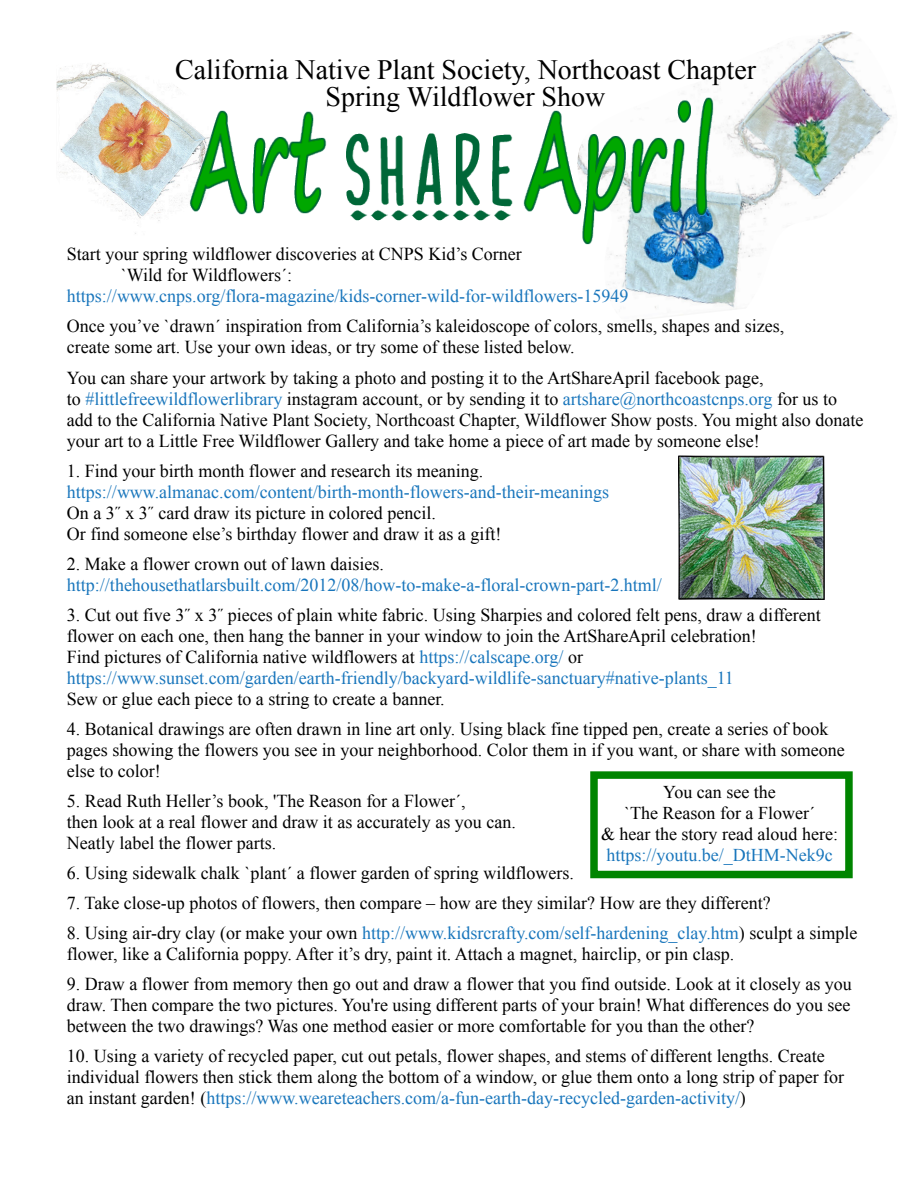
<style>
.page{position:relative;width:918px;height:1188px;background:#fff}
.page>*{position:absolute;margin:0;border:0;box-sizing:border-box;transform-origin:0 0}
.t1{font:28.05px/27px "Times New Roman";color:#000;text-align:center}
.t2{font:18.15px/21px "Times New Roman";color:#000}
.t3{font:18.15px "Times New Roman";color:#1976bc}
.t4{font:18px/21px "Times New Roman";color:#000;text-align:center}
.t5{font:18px "Times New Roman";color:#1976bc}
.s1{color:#1976bc}
</style>
<div class="page">
<img style="left:678px;top:456px;width:146px;height:144px">
<img style="left:57px;top:63px;width:130px;height:171px">
<img style="left:608px;top:31px;width:284px;height:289px">
<img style="left:187px;top:91px;width:531px;height:158px">
<div style="left:590px;top:771px;width:263px;height:107px;border:8px solid #008500"></div>
<h1 class="t1" style="left:175px;top:56px;width:583px">California Native Plant Society, Northcoast Chapter<br>Spring Wildflower Show</h1>
<p class="t2" style="left:121px;top:243px;width:402px;text-indent:-54px">Start your spring wildflower discoveries at CNPS Kid’s Corner `Wild for Wildflowers´:</p>
<p class="t3" style="left:67px;top:285px;width:563px">https://www.cnps.org/flora-magazine/kids-corner-wild-for-wildflowers-15949</p>
<p class="t2" style="left:67px;top:315px;width:719px">Once you’ve `drawn´ inspiration from California’s kaleidoscope of colors, smells, shapes and sizes, create some art. Use your own ideas, or try some of these listed below.</p>
<p class="t2" style="left:67px;top:367px;width:798px">You can share your artwork by taking a photo and posting it to the ArtShareApril facebook page,<br>to <span class="s1">#littlefreewildflowerlibrary</span> instagram account, or by sending it to <span class="s1">artshare@northcoastcnps.org</span> for us to add to the California Native Plant Society, Northcoast Chapter, Wildflower Show posts. You might also donate your art to a Little Free Wildflower Gallery and take home a piece of art made by someone else!</p>
<p class="t2" style="left:67px;top:460px;width:418px">1. Find your birth month flower and research its meaning.</p>
<p class="t3" style="left:67px;top:482px;width:544px">https://www.almanac.com/content/birth-month-flowers-and-their-meanings</p>
<p class="t2" style="left:67px;top:502px;width:436px">On a 3˝ x 3˝ card draw its picture in colored pencil.<br>Or find someone else’s birthday flower and draw it as a gift!</p>
<p class="t2" style="left:67px;top:553px;width:318px">2. Make a flower crown out of lawn daisies.</p>
<p class="t3" style="left:67px;top:575px;width:596px">http://thehousethatlarsbuilt.com/2012/08/how-to-make-a-floral-crown-part-2.html/</p>
<p class="t2" style="left:67px;top:604px;width:755px">3. Cut out five 3˝ x 3˝ pieces of plain white fabric. Using Sharpies and colored felt pens, draw a different flower on each one, then hang the banner in your window to join the ArtShareApril celebration!<br>Find pictures of California native wildflowers at <span class="s1">https://calscape.org/</span> or <span class="s1">https://www.sunset.com/garden/earth-friendly/backyard-wildlife-sanctuary#native-plants_11</span></p>
<p class="t2" style="left:67px;top:688px;width:379px">Sew or glue each piece to a string to create a banner.</p>
<p class="t2" style="left:67px;top:718px;width:779px">4. Botanical drawings are often drawn in line art only. Using black fine tipped pen, create a series of book pages showing the flowers you see in your neighborhood. Color them in if you want, or share with someone else to color!</p>
<p class="t2" style="left:67px;top:790px;width:450px">5. Read Ruth Heller’s book, 'The Reason for a Flower´,<br>then look at a real flower and draw it as accurately as you can.<br>Neatly label the flower parts.</p>
<p class="t2" style="left:67px;top:862px;width:508px">6. Using sidewalk chalk `plant´ a flower garden of spring wildflowers.</p>
<p class="t2" style="left:67px;top:892px;width:705px">7. Take close-up photos of flowers, then compare – how are they similar? How are they different?</p>
<p class="t2" style="left:67px;top:922px;width:792px">8. Using air-dry clay (or make your own <span class="s1">http://www.kidsrcrafty.com/self-hardening_clay.htm</span>) sculpt a simple flower, like a California poppy. After it’s dry, paint it. Attach a magnet, hairclip, or pin clasp.</p>
<p class="t2" style="left:67px;top:973px;width:786px;text-align:justify">9. Draw a flower from memory then go out and draw a flower that you find outside. Look at it closely as you draw. Then compare the two pictures. You're using different parts of your brain! What differences do you see between the two drawings? Was one method easier or more comfortable for you than the other?</p>
<p class="t2" style="left:67px;top:1045px;width:779px">10. Using a variety of recycled paper, cut out petals, flower shapes, and stems of different lengths. Create individual flowers then stick them along the bottom of a window, or glue them onto a long strip of paper for an instant garden! (<span class="s1">https://www.weareteachers.com/a-fun-earth-day-recycled-garden-activity/</span>)</p>
<p class="t4" style="left:601px;top:781px;width:238px">You can see the<br>`The Reason for a Flower´<br>&amp; hear the story read aloud here:</p>
<p class="t5" style="left:606px;top:845px;width:228px">https://youtu.be/_DtHM-Nek9c</p>
</div>
